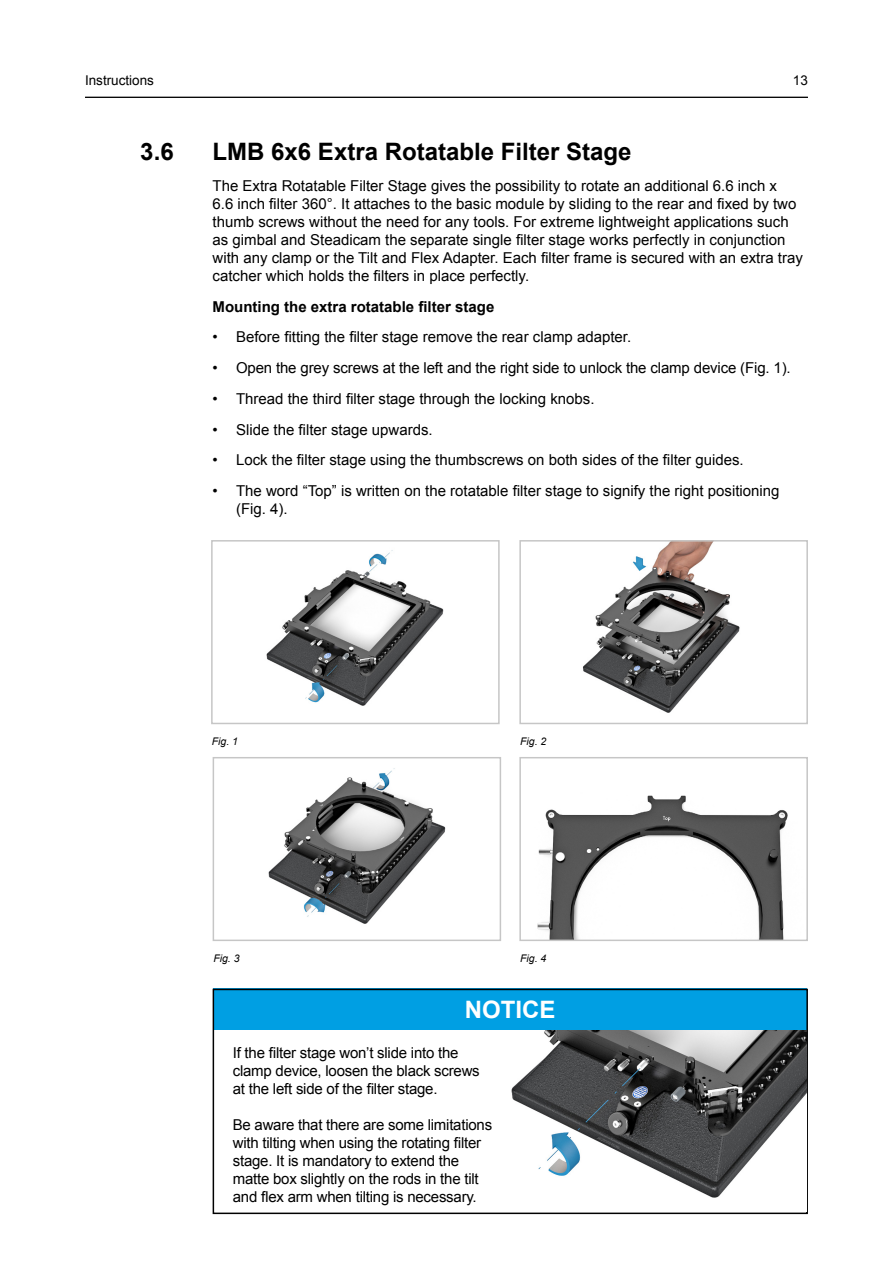
<style>
.page{position:relative;width:893px;height:1263px;background:#fff}
.page>*{position:absolute;margin:0;border:0;box-sizing:border-box;transform-origin:0 0}
.Headline{font:700 24px "Arial";color:#000}
.Hinweis{font:700 24px "Arial";color:#fff}
.Headline-2{font:15px/18px "Arial";color:#000}
.Copy_-_regular{font:15px/18px "Arial";color:#000}
.Box_-_Copy_-_regular{font:15px/18px "Arial";letter-spacing:-.015em;color:#000}
.Headline-3{font:700 15px "Arial";color:#000}
.Category_-_right{font:13.5px "Arial";color:#000}
.t1{font:italic 10.5px "Arial";color:#000}
</style>
<div class="page">
<hr style="left:85px;top:97px;width:723px;height:1px;background:#000">
<img style="left:266px;top:550px;width:178px;height:156px">
<div style="left:211px;top:540px;width:289px;height:184px;border:2px solid #c6c6c6"></div>
<img style="left:583px;top:543px;width:157px;height:170px">
<div style="left:519px;top:540px;width:289px;height:184px;border:2px solid #c6c6c6"></div>
<img style="left:268px;top:768px;width:178px;height:156px">
<div style="left:213px;top:757px;width:288px;height:184px;border:2px solid #c6c6c6"></div>
<img style="left:537px;top:795px;width:251px;height:143px">
<div style="left:519px;top:757px;width:289px;height:184px;border:2px solid #c6c6c6"></div>
<div style="left:214px;top:989px;width:593px;height:41px;background:#009fe3"></div>
<div style="left:213px;top:989px;width:595px;height:225px;border:2px solid #000"></div>
<img style="left:511px;top:1030px;width:295px;height:181px">
<p class="Category_-_right" style="left:85px;top:72px;width:71px">Instructions</p>
<p class="Category_-_right" style="left:793px;top:72px;width:17px">13</p>
<p class="Headline" style="left:140px;top:136px;width:35px">3.6</p>
<p class="Headline" style="left:213px;top:136px;width:420px">LMB 6x6 Extra Rotatable Filter Stage</p>
<p class="Headline-2" style="left:213px;top:177px;width:592px">The Extra Rotatable Filter Stage gives the possibility to rotate an additional 6.6 inch x<br>6.6 inch filter 360°. It attaches to the basic module by sliding to the rear and fixed by two thumb screws without the need for any tools. For extreme lightweight applications such as gimbal and Steadicam the separate single filter stage works perfectly in conjunction with any clamp or the Tilt and Flex Adapter. Each filter frame is secured with an extra tray catcher which holds the filters in place perfectly.</p>
<p class="Headline-3" style="left:213px;top:296px;width:283px">Mounting the extra rotatable filter stage</p>
<p class="Copy_-_regular" style="left:213px;top:328px;width:420px">• Before fitting the filter stage remove the rear clamp adapter.</p>
<p class="Copy_-_regular" style="left:213px;top:359px;width:580px">• Open the grey screws at the left and the right side to unlock the clamp device (Fig. 1).</p>
<p class="Copy_-_regular" style="left:213px;top:390px;width:383px">• Thread the third filter stage through the locking knobs.</p>
<p class="Copy_-_regular" style="left:213px;top:420px;width:222px">• Slide the filter stage upwards.</p>
<p class="Copy_-_regular" style="left:213px;top:451px;width:533px">• Lock the filter stage using the thumbscrews on both sides of the filter guides.</p>
<p class="Copy_-_regular" style="left:236px;top:482px;width:545px;text-indent:-23px">• The word “Top” is written on the rotatable filter stage to signify the right positioning (Fig. 4).</p>
<p class="t1" style="left:212px;top:734px;width:28px">Fig. 1</p>
<p class="t1" style="left:520px;top:734px;width:28px">Fig. 2</p>
<p class="t1" style="left:213px;top:951px;width:28px">Fig. 3</p>
<p class="t1" style="left:520px;top:951px;width:28px">Fig. 4</p>
<p class="Hinweis" style="left:465px;top:993px;width:92px">NOTICE</p>
<p class="Box_-_Copy_-_regular" style="left:233px;top:1043px;width:248px">If the filter stage won’t slide into the clamp device, loosen the black screws at the left side of the filter stage.</p>
<p class="Box_-_Copy_-_regular" style="left:233px;top:1115px;width:261px">Be aware that there are some limitations with tilting when using the rotating filter stage. It is mandatory to extend the matte box slightly on the rods in the tilt and flex arm when tilting is necessary.</p>
</div>
